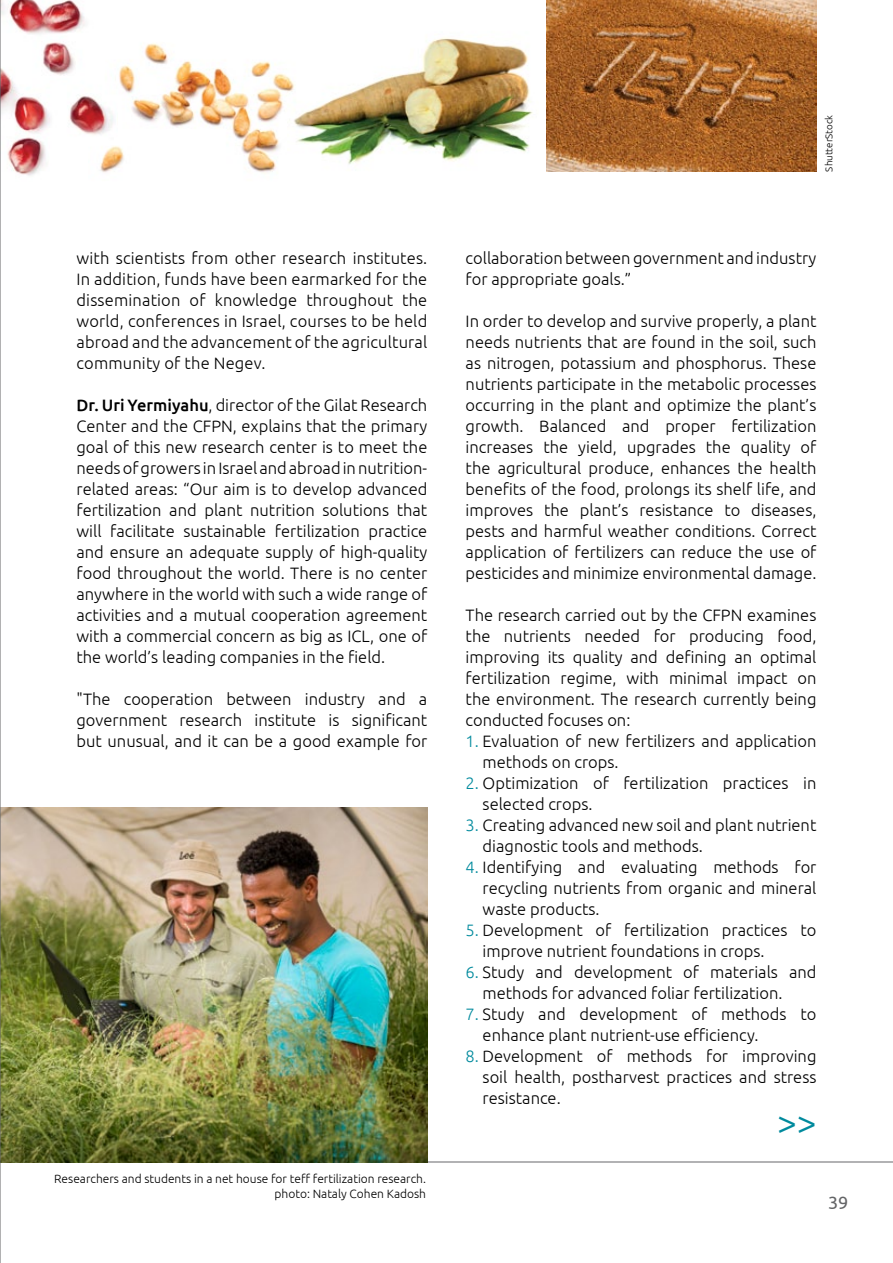
<style>
.page{position:relative;width:893px;height:1263px;background:#fff}
.page>*{position:absolute;margin:0;border:0;box-sizing:border-box;transform-origin:0 0}
.t1{font:300 39px "Ubuntu";color:#008a9d;scale:.9 1}
.t2{font:18px "Ubuntu";color:#636466}
.t3{font:300 16.5px/21px "Ubuntu";color:#000;text-align:justify}
.t4{font:300 12px/15px "Ubuntu";color:#000;text-align:right}
.t5{font:300 9.75px "Ubuntu";color:#000}
.s1{font-weight:500}
.s2{color:#008a9d}
</style>
<div class="page">
<hr style="left:0;top:1161px;width:893px;height:1px;background:#77787b">
<img style="left:1px;top:808px;width:426px;height:354px">
<img style="left:547px;top:0;width:269px;height:172px">
<img style="left:1px;top:0;width:87px;height:176px">
<img style="left:88px;top:43px;width:199px;height:130px">
<img style="left:287px;top:37px;width:246px;height:127px">
<hr style="left:0;top:0;width:1px;height:1263px;background:#636466">
<p class="t3" style="left:77px;top:247px;width:352px">with scientists from other research institutes.<br>In addition, funds have been earmarked for the dissemination of knowledge throughout the world, conferences in Israel, courses to be held abroad and the advancement of the agricultural community of the Negev.</p>
<p class="t3" style="left:77px;top:394px;width:352px"><span class="s1">Dr. Uri Yermiyahu</span>, director of the Gilat Research Center and the CFPN, explains that the primary goal of this new research center is to meet the needs of growers in Israel and abroad in nutrition&shy;related areas: “Our aim is to develop advanced fertilization and plant nutrition solutions that will facilitate sustainable fertilization practice and ensure an adequate supply of high-quality food throughout the world. There is no center anywhere in the world with such a wide range of activities and a mutual cooperation agreement with a commercial concern as big as ICL, one of the world’s leading companies in the field.</p>
<p class="t3" style="left:77px;top:688px;width:352px">"The cooperation between industry and a government research institute is significant but unusual, and it can be a good example for</p>
<p class="t4" style="left:54px;top:1171px;width:373px">Researchers and students in a net house for teff fertilization research. photo: Nataly Cohen Kadosh</p>
<p class="t5" style="left:823px;top:172px;width:58px;rotate:-90deg">ShutterStock</p>
<p class="t3" style="left:466px;top:247px;width:352px">collaboration between government and industry for appropriate goals.”</p>
<p class="t3" style="left:466px;top:310px;width:352px">In order to develop and survive properly, a plant needs nutrients that are found in the soil, such as nitrogen, potassium and phosphorus. These nutrients participate in the metabolic processes occurring in the plant and optimize the plant’s growth. Balanced and proper fertilization increases the yield, upgrades the quality of the agricultural produce, enhances the health benefits of the food, prolongs its shelf life, and improves the plant’s resistance to diseases, pests and harmful weather conditions. Correct application of fertilizers can reduce the use of pesticides and minimize environmental damage.</p>
<p class="t3" style="left:466px;top:604px;width:352px">The research carried out by the CFPN examines the nutrients needed for producing food, improving its quality and defining an optimal fertilization regime, with minimal impact on the environment. The research currently being conducted focuses on:</p>
<p class="t3" style="left:483px;top:730px;width:335px;text-indent:-17px"><span class="s2">1.</span> Evaluation of new fertilizers and application methods on crops.</p>
<p class="t3" style="left:483px;top:772px;width:335px;text-indent:-17px"><span class="s2">2.</span> Optimization of fertilization practices in selected crops.</p>
<p class="t3" style="left:483px;top:814px;width:335px;text-indent:-17px"><span class="s2">3.</span> Creating advanced new soil and plant nutrient diagnostic tools and methods.</p>
<p class="t3" style="left:483px;top:856px;width:335px;text-indent:-17px"><span class="s2">4.</span> Identifying and evaluating methods for recycling nutrients from organic and mineral waste products.</p>
<p class="t3" style="left:483px;top:919px;width:335px;text-indent:-17px"><span class="s2">5.</span> Development of fertilization practices to improve nutrient foundations in crops.</p>
<p class="t3" style="left:483px;top:961px;width:335px;text-indent:-17px"><span class="s2">6.</span> Study and development of materials and methods for advanced foliar fertilization.</p>
<p class="t3" style="left:483px;top:1003px;width:335px;text-indent:-17px"><span class="s2">7.</span> Study and development of methods to enhance plant nutrient-use efficiency.</p>
<p class="t3" style="left:483px;top:1045px;width:335px;text-indent:-17px"><span class="s2">8.</span> Development of methods for improving soil health, postharvest practices and stress resistance.</p>
<h1 class="t1" style="left:777px;top:1098px;width:45px">&gt;&gt;</h1>
<p class="t2" style="left:828px;top:1191px;width:22px">39</p>
</div>
